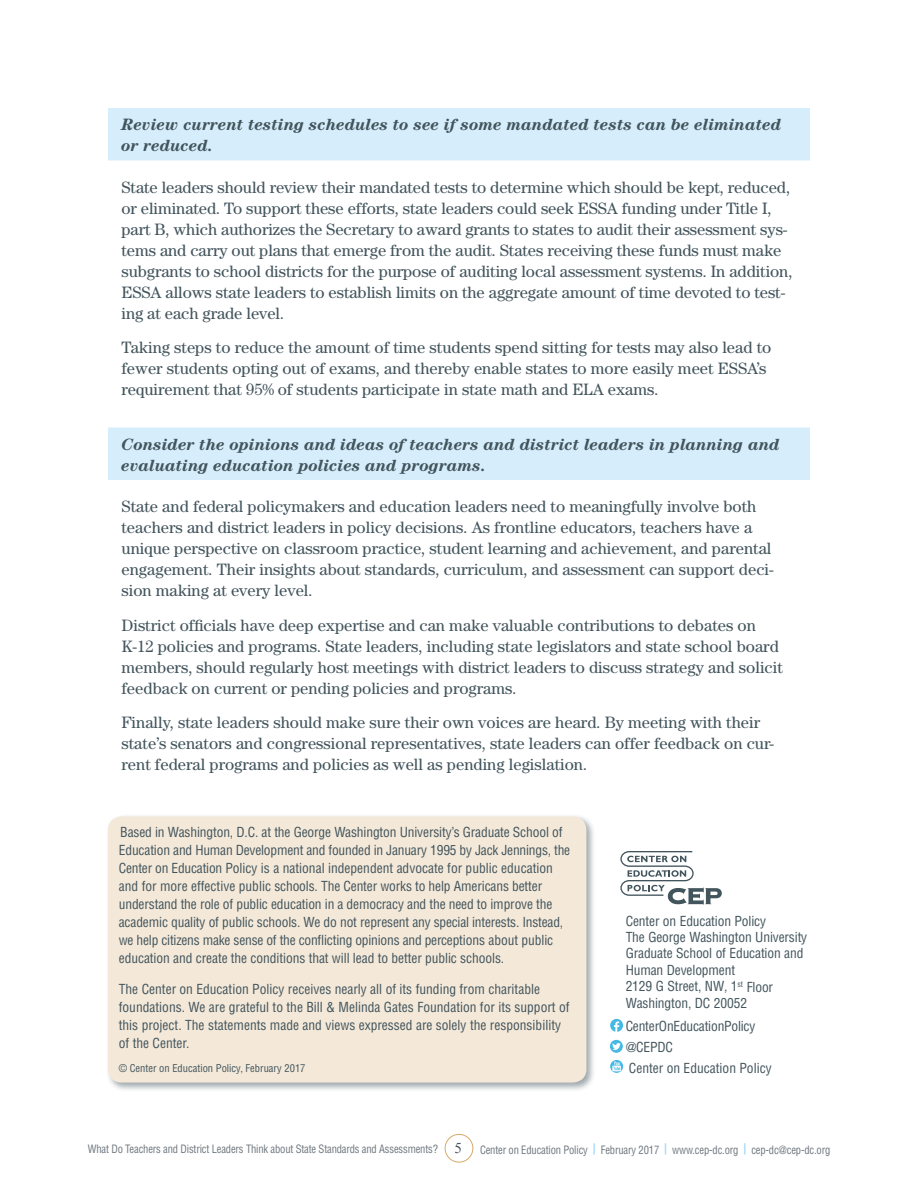
<style>
.page{position:relative;width:918px;height:1188px;background:#fff}
.page>*{position:absolute;margin:0;border:0;box-sizing:border-box;transform-origin:0 0}
.t1{font:16.5px/21px "Century";color:#42545c}
.t2{font:italic 700 16.5px/21px "Century";color:#42545c}
.t3{font:condensed 13.5px/18px "Helvetica LT Std";letter-spacing:-.01em;color:#42545c}
.t4{font:condensed 11.25px "Helvetica LT Std";letter-spacing:-.015em;color:#6e777e;scale:.94 1}
.t5{font:condensed 10.5px "Helvetica LT Std";color:#42545c}
.s1{font-family:"Times New Roman";font-stretch:normal;font-size:15px;color:#42545c}
.s2{font-weight:700;font-stretch:normal;color:#9ad8f7}
</style>
<div class="page">
<div style="left:445px;top:1134px;width:28px;height:28px;border:1px solid #d7a969;border-radius:50%"></div>
<div style="left:108px;top:108px;width:702px;height:52px;background:#d6eefb"></div>
<div style="left:108px;top:428px;width:702px;height:52px;background:#d6eefb"></div>
<div style="left:106px;top:814px;width:490px;height:278px;background:#42545c;opacity:.5"></div>
<div style="left:108px;top:816px;width:478px;height:267px;background:#f4e9d9;border-radius:14px"></div>
<svg style="left:620px;top:851px;width:102px;height:54px"></svg>
<svg style="left:610px;top:1019px;width:13px;height:13px"></svg>
<svg style="left:610px;top:1040px;width:13px;height:13px"></svg>
<svg style="left:610px;top:1060px;width:13px;height:13px"></svg>
<svg style="left:612px;top:1061px;width:9px;height:10px"></svg>
<p class="t2" style="left:122px;top:114px;width:661px">Review current testing schedules to see if some mandated tests can be eliminated or reduced.</p>
<p class="t1" style="left:122px;top:176px;width:673px">State leaders should review their mandated tests to determine which should be kept, reduced, or eliminated. To support these efforts, state leaders could seek ESSA funding under Title I, part B, which authorizes the Secretary to award grants to states to audit their assessment sys&shy;tems and carry out plans that emerge from the audit. States receiving these funds must make subgrants to school districts for the purpose of auditing local assessment systems. In addition, ESSA allows state leaders to establish limits on the aggregate amount of time devoted to test&shy;ing at each grade level.</p>
<p class="t1" style="left:122px;top:337px;width:651px">Taking steps to reduce the amount of time students spend sitting for tests may also lead to fewer students opting out of exams, and thereby enable states to more easily meet ESSA’s requirement that 95% of students participate in state math and ELA exams.</p>
<p class="t2" style="left:122px;top:434px;width:660px">Consider the opinions and ideas of teachers and district leaders in planning and evaluating education policies and programs.</p>
<p class="t1" style="left:122px;top:496px;width:654px">State and federal policymakers and education leaders need to meaningfully involve both teachers and district leaders in policy decisions. As frontline educators, teachers have a unique perspective on classroom practice, student learning and achievement, and parental engagement. Their insights about standards, curriculum, and assessment can support deci&shy;sion making at every level.</p>
<p class="t1" style="left:122px;top:614px;width:663px">District officials have deep expertise and can make valuable contributions to debates on K-12 policies and programs. State leaders, including state legislators and state school board members, should regularly host meetings with district leaders to discuss strategy and solicit feedback on current or pending policies and programs.</p>
<p class="t1" style="left:122px;top:712px;width:654px">Finally, state leaders should make sure their own voices are heard. By meeting with their state’s senators and congressional representatives, state leaders can offer feedback on cur&shy;rent federal programs and policies as well as pending legislation.</p>
<p class="t3" style="left:119px;top:823px;width:453px">Based in Washington, D.C. at the George Washington University’s Graduate School of Education and Human Development and founded in January 1995 by Jack Jennings, the Center on Education Policy is a national independent advocate for public education and for more effective public schools. The Center works to help Americans better understand the role of public education in a democracy and the need to improve the academic quality of public schools. We do not represent any special interests. Instead, we help citizens make sense of the conflicting opinions and perceptions about public education and create the conditions that will lead to better public schools.</p>
<p class="t3" style="left:119px;top:980px;width:452px">The Center on Education Policy receives nearly all of its funding from charitable foundations. We are grateful to the Bill &amp; Melinda Gates Foundation for its support of this project. The statements made and views expressed are solely the responsibility of the Center.</p>
<p class="t5" style="left:119px;top:1061px;width:188px">© Center on Education Policy, February 2017</p>
<p class="t3" style="left:626px;top:912px;width:183px;line-height:16.5px">Center on Education Policy<br>The George Washington University<br>Graduate School of Education and<br>Human Development<br>2129 G Street, NW, 1<sup>st</sup> Floor<br>Washington, DC 20052</p>
<p class="t3" style="left:626px;top:1016px;width:148px;line-height:20.9px">CenterOnEducationPolicy @CEPDC<br>Center on Education Policy</p>
<p class="t4" style="left:88px;top:1142px;width:792px">What Do Teachers and District Leaders Think about State Standards and Assessments? <span class="s1">5</span> Center on Education Policy <span class="s2">|</span> February 2017 <span class="s2">|</span> www.cep-dc.org <span class="s2">|</span> cep-dc@cep-dc.org</p>
</div>
